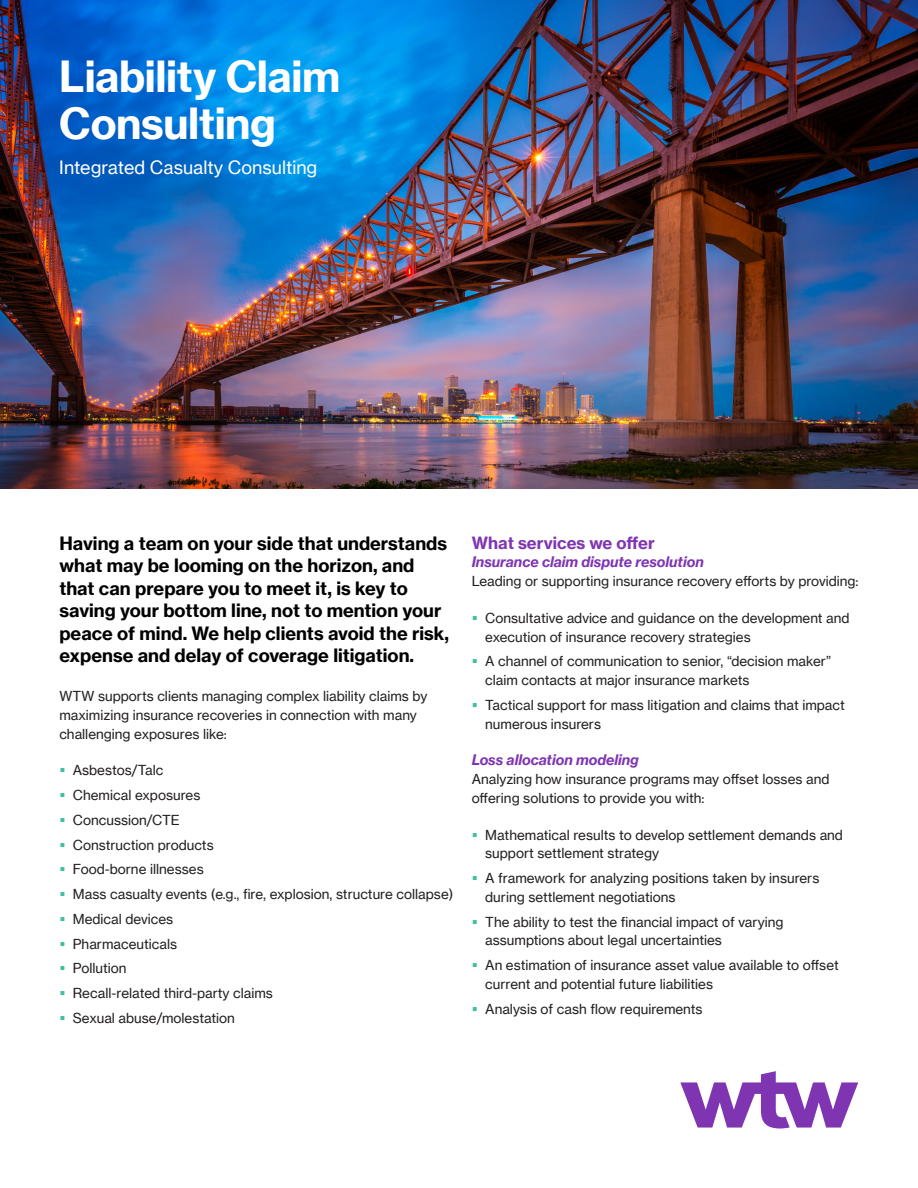
<style>
.page{position:relative;width:918px;height:1188px;background:#fff}
.page>*{position:absolute;margin:0;border:0;box-sizing:border-box;transform-origin:0 0}
.Title_black{font:42px/46.5px "N Haas Grotesk TX Pro 75 Bd";letter-spacing:-.01em;color:#fff}
.Callout_1__12pt__bol{font:18px/22.5px "N Haas Grotesk TX Pro 75 Bd";color:#000}
.Subtitle_white{font:18px "N Haas Grotesk TX Pro 55 Rg";color:#fff}
.Subhead_1__11_13_Bol{font:16.5px "N Haas Grotesk TX Pro 75 Bd";color:#7f35b2}
.Subhead_2_9_5_12_5_B{font:14.25px "N Haas Grotesk TX Pro 76 Bd It";color:#7f35b2}
.Body_text_black{font:13.5px/18.8px "N Haas Grotesk TX Pro 55 Rg";color:#231f20}
</style>
<div class="page">
<img style="left:0;top:0;width:918px;height:488px">
<svg style="left:680px;top:1071px;width:178px;height:58px"></svg>
<p class="Title_black" style="left:59px;top:53px;width:282px">Liability Claim<br>Consulting</p>
<p class="Subtitle_white" style="left:59px;top:156px;width:260px">Integrated Casualty Consulting</p>
<p class="Callout_1__12pt__bol" style="left:59px;top:532px;width:391px">Having a team on your side that understands what may be looming on the horizon, and that can prepare you to meet it, is key to saving your bottom line, not to mention your peace of mind. We help clients avoid the risk, expense and delay of coverage litigation.</p>
<p class="Body_text_black" style="left:59px;top:687px;width:370px">WTW supports clients managing complex liability claims by maximizing insurance recoveries in connection with many challenging exposures like:</p>
<p class="Body_text_black" style="left:73px;top:761px;width:92px">Asbestos/Talc</p>
<p class="Body_text_black" style="left:73px;top:786px;width:129px">Chemical exposures</p>
<p class="Body_text_black" style="left:73px;top:811px;width:108px">Concussion/CTE</p>
<p class="Body_text_black" style="left:73px;top:835px;width:142px">Construction products</p>
<p class="Body_text_black" style="left:73px;top:860px;width:132px">Food-borne illnesses</p>
<p class="Body_text_black" style="left:73px;top:885px;width:382px">Mass casualty events (e.g., fire, explosion, structure collapse)</p>
<p class="Body_text_black" style="left:73px;top:910px;width:102px">Medical devices</p>
<p class="Body_text_black" style="left:73px;top:934px;width:106px">Pharmaceuticals</p>
<p class="Body_text_black" style="left:73px;top:959px;width:55px">Pollution</p>
<p class="Body_text_black" style="left:73px;top:984px;width:202px">Recall-related third-party claims</p>
<p class="Body_text_black" style="left:73px;top:1009px;width:164px">Sexual abuse/molestation</p>
<p class="Subhead_1__11_13_Bol" style="left:472px;top:532px;width:185px">What services we offer</p>
<p class="Subhead_2_9_5_12_5_B" style="left:472px;top:553px;width:234px">Insurance claim dispute resolution</p>
<p class="Body_text_black" style="left:472px;top:572px;width:388px">Leading or supporting insurance recovery efforts by providing:</p>
<p class="Body_text_black" style="left:485px;top:608px;width:366px">Consultative advice and guidance on the development and execution of insurance recovery strategies</p>
<p class="Body_text_black" style="left:485px;top:652px;width:348px">A channel of communication to senior, “decision maker” claim contacts at major insurance markets</p>
<p class="Body_text_black" style="left:485px;top:695px;width:361px">Tactical support for mass litigation and claims that impact numerous insurers</p>
<p class="Subhead_2_9_5_12_5_B" style="left:472px;top:751px;width:169px">Loss allocation modeling</p>
<p class="Body_text_black" style="left:472px;top:770px;width:359px">Analyzing how insurance programs may offset losses and offering solutions to provide you with:</p>
<p class="Body_text_black" style="left:485px;top:825px;width:359px">Mathematical results to develop settlement demands and support settlement strategy</p>
<p class="Body_text_black" style="left:485px;top:869px;width:336px">A framework for analyzing positions taken by insurers during settlement negotiations</p>
<p class="Body_text_black" style="left:485px;top:912px;width:300px">The ability to test the financial impact of varying assumptions about legal uncertainties</p>
<p class="Body_text_black" style="left:485px;top:956px;width:355px">An estimation of insurance asset value available to offset current and potential future liabilities</p>
<p class="Body_text_black" style="left:485px;top:999px;width:219px">Analysis of cash flow requirements</p>
</div>
